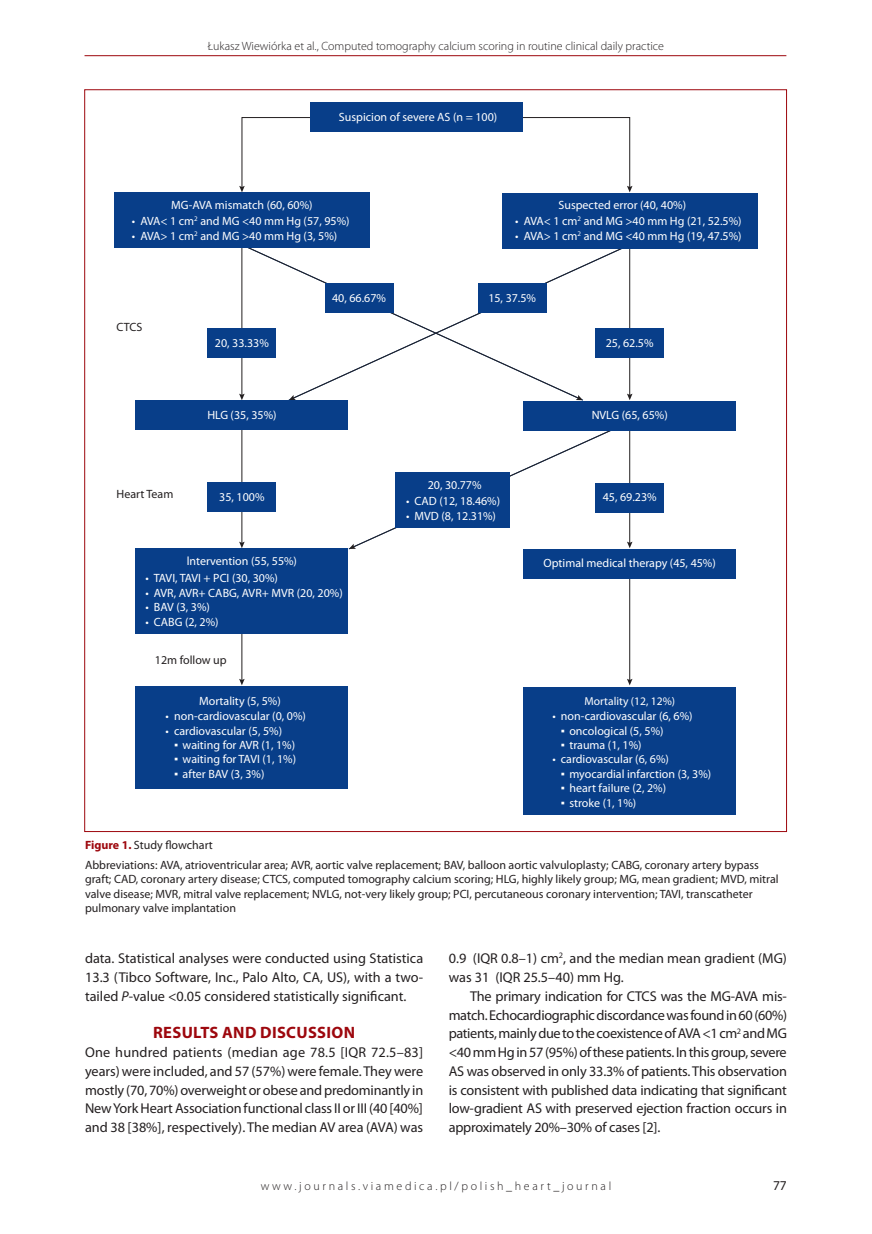
<style>
.page{position:relative;width:872px;height:1234px;background:#fff}
.page>*{position:absolute;margin:0;border:0;box-sizing:border-box;transform-origin:0 0}
.t1{font:700 16.5px "Myriad Pro";letter-spacing:.02em;color:#9d070d}
.t2{font:14.25px/18.8px "Myriad Pro";color:#231f20;text-align:justify}
.t3{font:13.5px "Myriad Pro";color:#231f20}
.t4{font:12px "Myriad Pro";color:#fff}
.t5{font:12px/14.4px "Myriad Pro";color:#231f20}
.t6{font:300 12px "Myriad Pro";color:#231f20}
.t7{font:300 12px "Myriad Pro";letter-spacing:.22em;color:#231f20}
.t8{font:11.55px "Myriad Pro";color:#fff}
.s1{font-family:"Times New Roman"}
.s2{font-weight:700;color:#9d070d}
.s3{font-style:italic}
</style>
<div class="page">
<hr style="left:85px;top:55px;width:701px;height:1px;background:#9d070d">
<div style="left:241px;top:117px;width:389px;height:71px;border:1px solid #231f20"></div>
<svg style="left:239px;top:186px;width:6px;height:6px"></svg>
<svg style="left:627px;top:186px;width:5px;height:6px"></svg>
<hr style="left:241px;top:416px;width:1px;height:127px;background:#231f20">
<svg style="left:239px;top:541px;width:6px;height:7px"></svg>
<hr style="left:241px;top:560px;width:1px;height:120px;background:#231f20">
<svg style="left:239px;top:678px;width:6px;height:7px"></svg>
<hr style="left:629px;top:560px;width:1px;height:120px;background:#231f20">
<svg style="left:627px;top:678px;width:5px;height:7px"></svg>
<svg style="left:583px;top:248px;width:47px;height:151px"></svg>
<svg style="left:241px;top:244px;width:339px;height:155px"></svg>
<svg style="left:576px;top:395px;width:7px;height:5px"></svg>
<svg style="left:349px;top:430px;width:283px;height:119px"></svg>
<div style="left:310px;top:102px;width:213px;height:30px;background:#083e89"></div>
<div style="left:502px;top:193px;width:255px;height:55px;background:#083e89"></div>
<div style="left:114px;top:192px;width:255px;height:55px;background:#083e89"></div>
<div style="left:523px;top:548px;width:213px;height:30px;background:#083e89"></div>
<div style="left:136px;top:548px;width:212px;height:85px;background:#083e89"></div>
<div style="left:523px;top:400px;width:213px;height:30px;background:#083e89"></div>
<div style="left:136px;top:400px;width:212px;height:30px;background:#083e89"></div>
<div style="left:523px;top:687px;width:213px;height:127px;background:#083e89"></div>
<div style="left:136px;top:686px;width:212px;height:102px;background:#083e89"></div>
<div style="left:595px;top:328px;width:68px;height:30px;background:#083e89"></div>
<div style="left:208px;top:328px;width:68px;height:29px;background:#083e89"></div>
<div style="left:478px;top:283px;width:68px;height:30px;background:#083e89"></div>
<div style="left:325px;top:283px;width:68px;height:29px;background:#083e89"></div>
<div style="left:395px;top:472px;width:115px;height:55px;background:#083e89"></div>
<div style="left:595px;top:482px;width:68px;height:30px;background:#083e89"></div>
<div style="left:208px;top:482px;width:68px;height:30px;background:#083e89"></div>
<p class="t6" style="left:208px;top:39px;width:458px">Łukasz Wiewiórka et al., Computed tomography calcium scoring in routine clinical daily practice</p>
<p class="t4" style="left:339px;top:110px;width:160px">Suspicion of severe AS (n = 100)</p>
<p class="t4" style="left:171px;top:198px;width:143px">MG-AVA mismatch (60, 60%)</p>
<p class="t4" style="left:558px;top:198px;width:129px">Suspected error (40, 40%)</p>
<p class="t4" style="left:132px;top:215px;width:219px">• AVA&lt; 1 cm<sup>2</sup> and MG &lt;40 mm Hg (57, 95%)</p>
<p class="t4" style="left:132px;top:229px;width:207px">• AVA&gt; 1 cm<sup>2</sup> and MG &gt;40 mm Hg (3, 5%)</p>
<p class="t4" style="left:515px;top:215px;width:228px">• AVA&lt; 1 cm<sup>2</sup> and MG &gt;40 mm Hg (21, 52.5%)</p>
<p class="t4" style="left:515px;top:229px;width:228px">• AVA&gt; 1 cm<sup>2</sup> and MG &lt;40 mm Hg (19, 47.5%)</p>
<p class="t5" style="left:117px;top:319px;width:27px">CTCS</p>
<p class="t4" style="left:332px;top:291px;width:55px">40, 66.67%</p>
<p class="t4" style="left:488px;top:291px;width:49px">15, 37.5%</p>
<p class="t4" style="left:215px;top:336px;width:55px">20, 33.33%</p>
<p class="t4" style="left:606px;top:336px;width:49px">25, 62.5%</p>
<p class="t4" style="left:207px;top:408px;width:71px">HLG (35, 35%)</p>
<p class="t4" style="left:591px;top:408px;width:78px">NVLG (65, 65%)</p>
<p class="t5" style="left:117px;top:486px;width:58px">Heart Team</p>
<p class="t4" style="left:428px;top:478px;width:55px">20, 30.77%</p>
<p class="t4" style="left:219px;top:490px;width:47px">35, 100%</p>
<p class="t4" style="left:603px;top:490px;width:55px">45, 69.23%</p>
<p class="t4" style="left:406px;top:494px;width:96px">• CAD (12, 18.46%)</p>
<p class="t4" style="left:406px;top:509px;width:91px">• MVD (8, 12.31%)</p>
<p class="t4" style="left:187px;top:554px;width:112px">lntervention (55, 55%)</p>
<p class="t4" style="left:543px;top:556px;width:174px">Optimal medical therapy (45, 45%)</p>
<p class="t4" style="left:145px;top:571px;width:134px">• TAVI, TAVI + PCI (30, 30%)</p>
<p class="t4" style="left:145px;top:586px;width:199px">• AVR, AVR+ CABG, AVR+ MVR (20, 20%)</p>
<p class="t4" style="left:145px;top:600px;width:66px">• BAV (3, 3%)</p>
<p class="t4" style="left:145px;top:615px;width:75px">• CABG (2, 2%)</p>
<p class="t5" style="left:155px;top:652px;width:73px">12m follow up</p>
<p class="t4" style="left:199px;top:694px;width:83px">Mortality (5, 5%)</p>
<p class="t8" style="left:584px;top:694px;width:92px">Mortality (12, 12%)</p>
<p class="t4" style="left:166px;top:709px;width:142px">• non-cardiovascular (0, 0%)</p>
<p class="t4" style="left:166px;top:724px;width:118px">• cardiovascular (5, 5%)</p>
<p class="t4" style="left:174px;top:738px;width:122px"><span class="s1">▪</span> waiting for AVR (1, 1%)</p>
<p class="t4" style="left:174px;top:752px;width:123px"><span class="s1">▪</span> waiting for TAVI (1, 1%)</p>
<p class="t4" style="left:174px;top:767px;width:92px"><span class="s1">▪</span> after BAV (3, 3%)</p>
<p class="t4" style="left:552px;top:709px;width:142px">• non-cardiovascular (6, 6%)</p>
<p class="t4" style="left:561px;top:724px;width:104px"><span class="s1">▪</span> oncological (5, 5%)</p>
<p class="t4" style="left:561px;top:738px;width:82px"><span class="s1">▪</span> trauma (1, 1%)</p>
<p class="t4" style="left:552px;top:752px;width:118px">• cardiovascular (6, 6%)</p>
<p class="t4" style="left:561px;top:767px;width:152px"><span class="s1">▪</span> myocardial infarction (3, 3%)</p>
<p class="t4" style="left:561px;top:781px;width:107px"><span class="s1">▪</span> heart faiIure (2, 2%)</p>
<p class="t4" style="left:561px;top:795px;width:77px"><span class="s1">▪</span> stroke (1, 1%)</p>
<p class="t5" style="left:85px;top:835px;width:675px;line-height:19.5px"><span class="s2">Figure 1.</span> Study flowchart<br>Abbreviations: AVA, atrioventricular area; AVR, aortic valve replacement; BAV, balloon aortic valvuloplasty; CABG, coronary artery bypass</p>
<p class="t5" style="left:85px;top:872px;width:695px">graft; CAD, coronary artery disease; CTCS, computed tomography calcium scoring; HLG, highly likely group; MG, mean gradient; MVD, mitral valve disease; MVR, mitral valve replacement; NVLG, not-very likely group; PCI, percutaneous coronary intervention; TAVI, transcatheter pulmonary valve implantation</p>
<p class="t2" style="left:85px;top:949px;width:340px">data. Statistical analyses were conducted using Statistica 13.3 (Tibco Software, Inc., Palo Alto, CA, US), with a two&shy;tailed <span class="s3">P</span>-value &lt;0.05 considered statistically significant.</p>
<p class="t1" style="left:153px;top:1023px;width:203px">RESULTS AND DISCUSSION</p>
<p class="t2" style="left:85px;top:1042px;width:340px">One hundred patients (median age 78.5 [IQR 72.5–83] years) were included, and 57 (57%) were female. They were mostly (70, 70%) overweight or obese and predominantly in New York Heart Association functional class II or III (40 [40%] and 38 [38%], respectively). The median AV area (AVA) was</p>
<p class="t2" style="left:449px;top:949px;width:340px">0.9 (IQR 0.8–1) cm<sup>2</sup>, and the median mean gradient (MG) was 31 (IQR 25.5–40) mm Hg.</p>
<p class="t2" style="left:449px;top:986px;width:340px;text-indent:21px">The primary indication for CTCS was the MG-AVA mis&shy;match. Echocardiographic discordance was found in 60 (60%) patients, mainly due to the coexistence of AVA &lt;1 cm<sup>2</sup> and MG &lt;40 mm Hg in 57 (95%) of these patients. In this group, severe AS was observed in only 33.3% of patients. This observation is consistent with published data indicating that significant low-gradient AS with preserved ejection fraction occurs in approximately 20%–30% of cases [2].</p>
<p class="t7" style="left:261px;top:1179px;width:352px">www.journals.viamedica.pl/polish_heart_journal</p>
<p class="t3" style="left:773px;top:1177px;width:15px">77</p>
</div>
